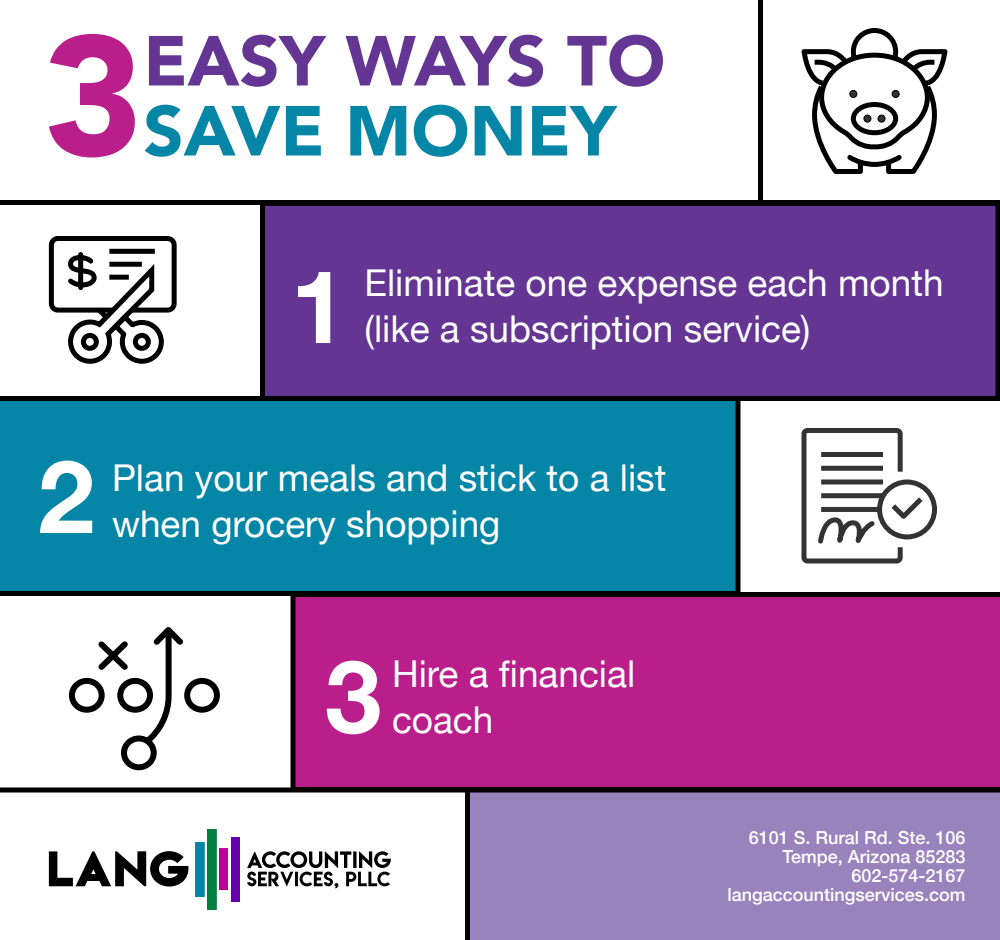
<style>
.page{position:relative;width:1000px;height:940px;background:#fff}
.page>*{position:absolute;margin:0;border:0;box-sizing:border-box;transform-origin:0 0}
.t1{font:900 168.9px "Avenir";color:#b91e8b}
.t2{font:700 101.4px "Helvetica Neue";color:#fff}
.t3{font:900 70px "Avenir";color:#643593}
.t4{font:900 70px "Avenir";color:#0586a6}
.t5{font:37px/46px "Helvetica Neue";color:#fff}
.t6{font:500 18px/19px "Helvetica Neue";color:#fff;text-align:right}
</style>
<div class="page">
<div style="left:465px;top:792px;width:535px;height:148px;background:#9883bd"></div>
<div style="left:0;top:200px;width:1000px;height:5px;background:#000"></div>
<hr style="left:0;top:788px;width:1000px;height:4px;background:#000">
<div style="left:758px;top:0;width:5px;height:202px;background:#000"></div>
<div style="left:465px;top:792px;width:5px;height:148px;background:#000"></div>
<div style="left:262px;top:204px;width:736px;height:194px;background:#643593"></div>
<div style="left:260px;top:201px;width:740px;height:200px;border:5px solid #000"></div>
<div style="left:0;top:396px;width:740px;height:200px;background:#0586a6"></div>
<div style="left:290px;top:592px;width:710px;height:196px;background:#b91e8b"></div>
<img style="left:196px;top:842px;width:8px;height:54px">
<img style="left:208px;top:829px;width:8px;height:80px">
<img style="left:219px;top:849px;width:9px;height:40px">
<img style="left:231px;top:837px;width:9px;height:64px">
<img style="left:49px;top:851px;width:342px;height:36px">
<svg style="left:801px;top:428px;width:136px;height:136px"></svg>
<div style="left:49px;top:236px;width:128px;height:77px;border:5px solid #000;border-radius:6px"></div>
<svg style="left:61px;top:248px;width:105px;height:116px"></svg>
<svg style="left:68px;top:627px;width:152px;height:144px"></svg>
<svg style="left:801px;top:28px;width:147px;height:146px"></svg>
<h1 class="t1" style="left:44px;top:-48px;width:101px">3</h1>
<h3 class="t3" style="left:143px;top:1px;width:523px">EASY WAYS TO</h3>
<h3 class="t4" style="left:143px;top:71px;width:474px">SAVE MONEY</h3>
<h2 class="t2" style="left:291px;top:227px;width:58px">1</h2>
<p class="t5" style="left:364px;top:262px;width:581px">Eliminate one expense each month (like a subscription service)</p>
<h2 class="t2" style="left:38px;top:417px;width:58px">2</h2>
<p class="t5" style="left:112px;top:457px;width:556px">Plan your meals and stick to a list when grocery shopping</p>
<h2 class="t2" style="left:325px;top:617px;width:58px">3</h2>
<p class="t5" style="left:392px;top:653px;width:245px">Hire a financial coach</p>
<p class="t6" style="left:727px;top:827px;width:240px">6101 S. Rural Rd. Ste. 106<br>Tempe, Arizona 85283<br>602-574-2167 langaccountingservices.com</p>
</div>
